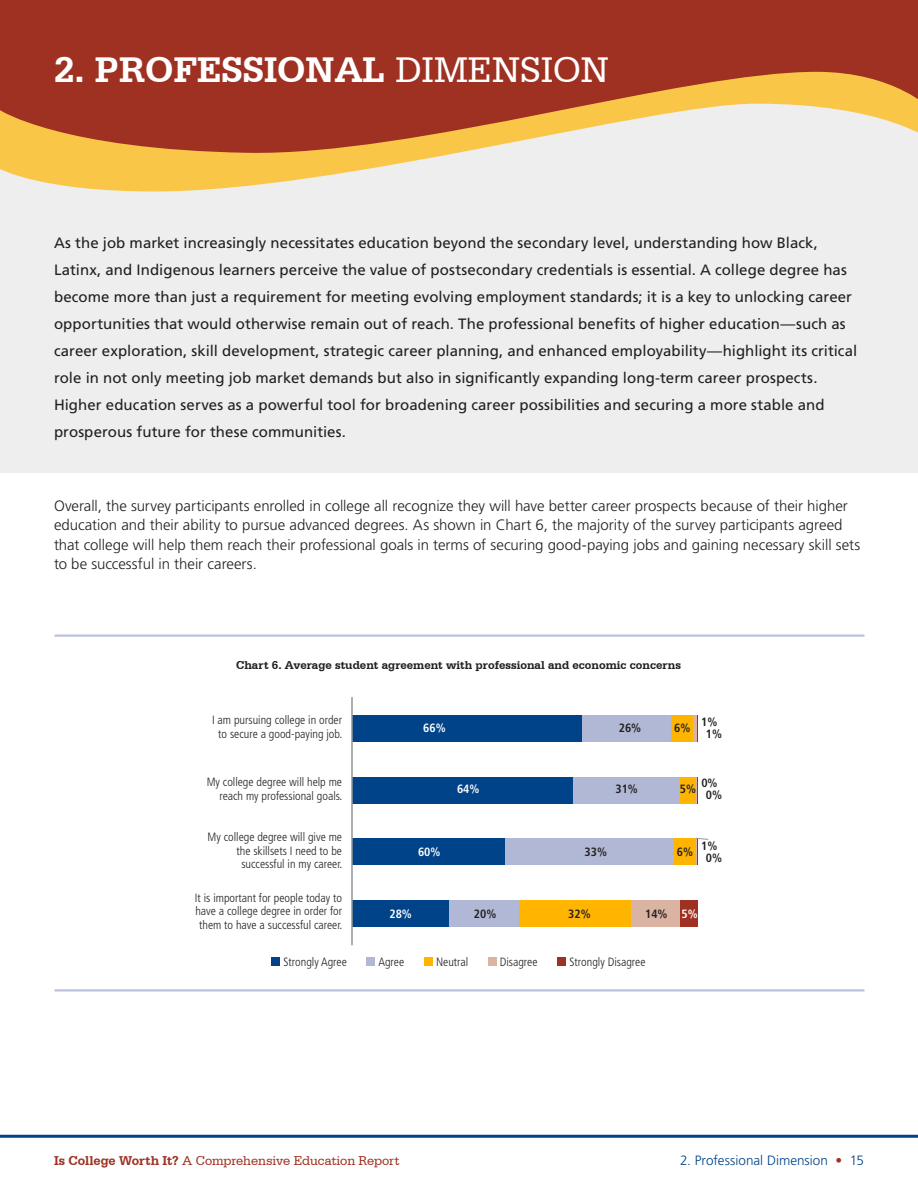
<style>
.page{position:relative;width:918px;height:1188px;background:#fff}
.page>*{position:absolute;margin:0;border:0;box-sizing:border-box;transform-origin:0 0}
.t1{font:700 37.5px "Serifa BT";color:#fff}
.Section_Intro{font:15px/27px "Frutiger LT Std";letter-spacing:.005em;color:#231f20}
.Main_Text{font:300 15px/19.5px "Frutiger LT Std";color:#231f20}
.t2{font:13.5px "Serifa BT";letter-spacing:-.01em;color:#9f3122}
.t3{font:300 13.5px "Frutiger LT Std";color:#004389}
.t4{font:300 condensed 12px/13.5px "Frutiger LT Std";color:#231f20;text-align:right}
.t5{font:700 12px "Serifa BT";color:#231f20}
.t6{font:700 condensed 12px/12px "Frutiger LT Std";color:#231f20;text-align:center}
.t7{font:700 condensed 12px "Frutiger LT Std";color:#fff}
.s1{font-weight:400}
.s2{color:#fff}
.s3{font-weight:700}
.s4{color:#9f3122}
</style>
<div class="page">
<hr style="left:0;top:1135px;width:918px;height:3px;background:#004389">
<div style="left:0;top:0;width:918px;height:472px;background:#eeeeef"></div>
<svg style="left:0;top:156px;width:441px;height:35px;fill:#f9c648"></svg>
<svg style="left:0;top:0;width:918px;height:156px;background:#b35a3e"></svg>
<div style="left:272px;top:957px;width:8px;height:9px;background:#004389"></div>
<div style="left:367px;top:957px;width:8px;height:9px;background:#b1b8d5"></div>
<div style="left:424px;top:957px;width:8px;height:9px;background:#ffb500"></div>
<div style="left:488px;top:957px;width:8px;height:9px;background:#dbb3a2"></div>
<div style="left:557px;top:957px;width:9px;height:9px;background:#9f3122"></div>
<svg style="left:697px;top:715px;width:1px;height:27px"></svg>
<hr style="left:693px;top:715px;width:4px;height:27px;background:#dbb3a2">
<div style="left:671px;top:715px;width:22px;height:27px;background:#ffb500"></div>
<div style="left:582px;top:715px;width:89px;height:27px;background:#b1b8d5"></div>
<div style="left:352px;top:715px;width:230px;height:27px;background:#004389"></div>
<svg style="left:696px;top:777px;width:2px;height:27px"></svg>
<div style="left:679px;top:777px;width:17px;height:27px;background:#ffb500"></div>
<div style="left:573px;top:777px;width:106px;height:27px;background:#b1b8d5"></div>
<div style="left:352px;top:777px;width:221px;height:27px;background:#004389"></div>
<div style="left:674px;top:838px;width:22px;height:27px;background:#ffb500"></div>
<div style="left:504px;top:838px;width:170px;height:27px;background:#b1b8d5"></div>
<div style="left:352px;top:838px;width:152px;height:27px;background:#004389"></div>
<div style="left:680px;top:900px;width:18px;height:27px;background:#9f3122"></div>
<div style="left:631px;top:900px;width:49px;height:27px;background:#dbb3a2"></div>
<div style="left:519px;top:900px;width:112px;height:27px;background:#ffb500"></div>
<div style="left:449px;top:900px;width:70px;height:27px;background:#b1b8d5"></div>
<div style="left:352px;top:900px;width:97px;height:27px;background:#004389"></div>
<hr style="left:351px;top:697px;width:2px;height:248px;background:#939598">
<svg style="left:696px;top:838px;width:13px;height:27px"></svg>
<hr style="left:55px;top:634px;width:810px;height:3px;background:#bcc2db">
<hr style="left:55px;top:989px;width:810px;height:3px;background:#bcc2db">
<p class="t1" style="left:54px;top:47px;width:556px">2. PROFESSIONAL <span class="s1">DIMENSION</span></p>
<p class="Section_Intro" style="left:54px;top:229px;width:805px">As the job market increasingly necessitates education beyond the secondary level, understanding how Black, Latinx, and Indigenous learners perceive the value of postsecondary credentials is essential. A college degree has become more than just a requirement for meeting evolving employment standards; it is a key to unlocking career opportunities that would otherwise remain out of reach. The professional benefits of higher education—such as career exploration, skill development, strategic career planning, and enhanced employability—highlight its critical role in not only meeting job market demands but also in significantly expanding long-term career prospects.<br>Higher education serves as a powerful tool for broadening career possibilities and securing a more stable and prosperous future for these communities.</p>
<p class="Main_Text" style="left:54px;top:496px;width:808px">Overall, the survey participants enrolled in college all recognize they will have better career prospects because of their higher education and their ability to pursue advanced degrees. As shown in Chart 6, the majority of the survey participants agreed that college will help them reach their professional goals in terms of securing good-paying jobs and gaining necessary skill sets to be successful in their careers.</p>
<p class="t5" style="left:236px;top:658px;width:446px">Chart 6. Average student agreement with professional and economic concerns</p>
<p class="t4" style="left:212px;top:713px;width:132px;text-align:center">I am pursuing college in order to secure a good-paying job.</p>
<p class="t7" style="left:423px;top:721px;width:24px">66%</p>
<p class="t6" style="left:619px;top:722px;width:24px">26%</p>
<p class="t6" style="left:701px;top:716px;width:22px">1%<br>1%</p>
<p class="t6" style="left:674px;top:722px;width:18px">6%</p>
<p class="t4" style="left:207px;top:775px;width:137px">My college degree will help me reach my professional goals.</p>
<p class="t4" style="left:208px;top:831px;width:136px">My college degree will give me the skillsets I need to be successful in my career.</p>
<p class="t4" style="left:195px;top:891px;width:149px;text-align:center">It is important for people today to have a college degree in order for them to have a successful career.</p>
<p class="t7" style="left:457px;top:782px;width:24px">64%</p>
<p class="t6" style="left:615px;top:783px;width:24px">31%</p>
<p class="t6" style="left:701px;top:777px;width:22px">0%<br>0%</p>
<p class="t6" style="left:680px;top:783px;width:18px">5%</p>
<p class="t7" style="left:418px;top:845px;width:24px">60%</p>
<p class="t6" style="left:585px;top:846px;width:24px">33%</p>
<p class="t6" style="left:701px;top:840px;width:22px">1%<br>0%</p>
<p class="t6" style="left:677px;top:846px;width:18px">6%</p>
<p class="t7" style="left:389px;top:906px;width:24px">28%</p>
<p class="t6" style="left:474px;top:907px;width:24px">20%</p>
<p class="t6" style="left:568px;top:907px;width:24px">32%</p>
<p class="t6" style="left:645px;top:907px;width:54px">14% <span class="s2">5%</span></p>
<p class="t4" style="left:283px;top:955px;width:65px">Strongly Agree</p>
<p class="t4" style="left:378px;top:955px;width:27px">Agree</p>
<p class="t4" style="left:436px;top:955px;width:34px">Neutral</p>
<p class="t4" style="left:500px;top:955px;width:39px">Disagree</p>
<p class="t4" style="left:569px;top:955px;width:78px">Strongly Disagree</p>
<p class="t2" style="left:54px;top:1153px;width:347px"><span class="s3">Is College Worth It?</span> A Comprehensive Education Report</p>
<p class="t3" style="left:680px;top:1153px;width:185px">2. Professional Dimension <span class="s4">•</span> 15</p>
</div>
